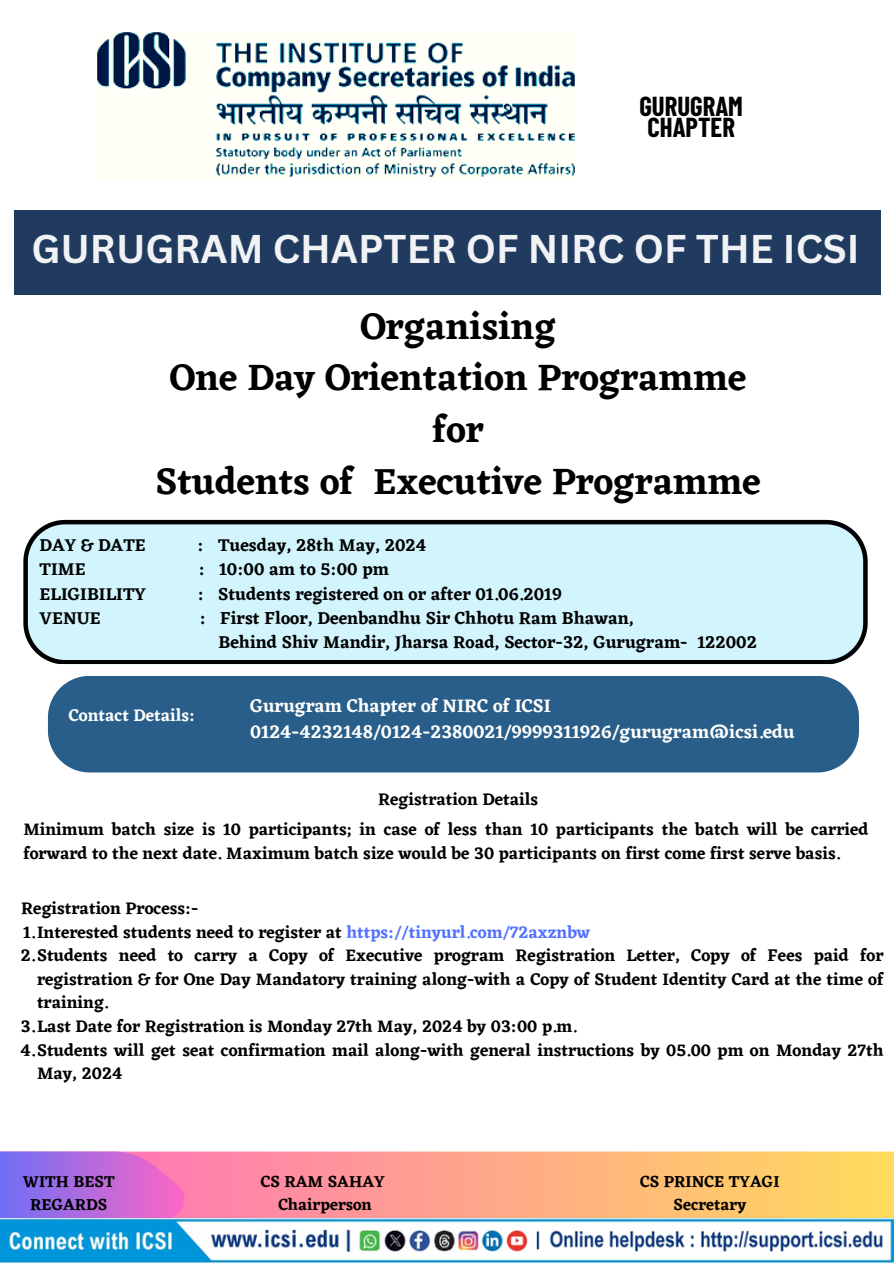
<style>
.page{position:relative;width:894px;height:1264px;background:#fff}
.page>*{position:absolute;margin:0;border:0;box-sizing:border-box;transform-origin:0 0}
.t1{font:700 39px "Canva Sans";color:#f1f2f4}
.t2{font:600 37.8px/51.6px "Eczar";color:#000;text-align:center}
.t3{font:700 26.85px/21.3px "Barlow Condensed";color:#000}
.t4{font:600 18.75px/25.8px "Eczar";color:#fffffe}
.t5{font:600 17.7px/24.3px "Eczar";color:#000}
.t6{font:600 17.25px/23.7px "Eczar";color:#000}
.t7{font:600 17.25px "Eczar";color:#fffffe}
.t8{font:600 16.5px/22.5px "Eczar";color:#000;text-align:center}
.s1{color:#5271ff}
</style>
<div class="page">
<img style="left:97px;top:32px;width:478px;height:146px">
<div style="left:14px;top:211px;width:866px;height:84px;background:#203b5f"></div>
<svg style="left:23px;top:520px;width:844px;height:144px;background:#c4e4ec"></svg>
<div style="left:48px;top:676px;width:810px;height:96px;background:#285e89"></div>
<svg style="left:185px;top:1151px;width:708px;height:67px;background:#ffae84"></svg>
<svg style="left:0;top:1151px;width:185px;height:67px;background:#b86dda"></svg>
<img style="left:0;top:1218px;width:893px;height:45px">
<p class="t3" style="left:639px;top:95px;width:105px">GURUGRAM<br>CHAPTER</p>
<h1 class="t1" style="left:31px;top:221px;width:829px">GURUGRAM CHAPTER OF NIRC OF THE ICSI</h1>
<h2 class="t2" style="left:155px;top:300px;width:606px">Organising<br>One Day Orientation Programme for<br>Students of Executive Programme</h2>
<h4 class="t5" style="left:40px;top:533px;width:108px">DAY &amp; DATE</h4>
<h4 class="t5" style="left:197px;top:533px;width:230px">: Tuesday, 28th May, 2024</h4>
<h4 class="t5" style="left:40px;top:557px;width:48px">TIME</h4>
<h4 class="t5" style="left:199px;top:557px;width:192px">: 10:00 am to 5:00 pm</h4>
<h4 class="t5" style="left:40px;top:581px;width:108px">ELIGIBILITY</h4>
<h4 class="t5" style="left:198px;top:581px;width:365px">: Students registered on or after 01.06.2019</h4>
<h4 class="t5" style="left:40px;top:605px;width:63px">VENUE</h4>
<h4 class="t5" style="left:218px;top:605px;width:540px;text-indent:-19px">: First Floor, Deenbandhu Sir Chhotu Ram Bhawan,<br>Behind Shiv Mandir, Jharsa Road, Sector-32, Gurugram- 122002</h4>
<h4 class="t7" style="left:69px;top:705px;width:128px">Contact Details:</h4>
<h4 class="t4" style="left:250px;top:692px;width:546px">Gurugram Chapter of NIRC of ICSI<br>0124-4232148/0124-2380021/9999311926/gurugram@icsi.edu</h4>
<h4 class="t6" style="left:378px;top:787px;width:161px">Registration Details</h4>
<h4 class="t6" style="left:23px;top:817px;width:846px">Minimum batch size is 10 participants; in case of less than 10 participants the batch will be carried forward to the next date. Maximum batch size would be 30 participants on first come first serve basis.</h4>
<h4 class="t6" style="left:21px;top:896px;width:179px">Registration Process:-</h4>
<p class="t6" style="left:23px;top:919px;width:568px">1.Interested students need to register at <span class="s1">https://tinyurl.com/72axznbw</span></p>
<p class="t6" style="left:37px;top:943px;width:847px;text-align:justify;text-indent:-16px">2.Students need to carry a Copy of Executive program Registration Letter, Copy of Fees paid for registration &amp; for One Day Mandatory training along-with a Copy of Student Identity Card at the time of training.</p>
<p class="t6" style="left:21px;top:1014px;width:557px">3.Last Date for Registration is Monday 27th May, 2024 by 03:00 p.m.</p>
<p class="t6" style="left:37px;top:1037px;width:847px;text-indent:-17px">4.Students will get seat confirmation mail along-with general instructions by 05.00 pm on Monday 27th<br>May, 2024</p>
<p class="t8" style="left:23px;top:1170px;width:93px">WITH BEST<br>REGARDS</p>
<p class="t8" style="left:261px;top:1170px;width:126px">CS RAM SAHAY</p>
<p class="t8" style="left:278px;top:1192px;width:95px">Chairperson</p>
<p class="t8" style="left:640px;top:1170px;width:141px">CS PRINCE TYAGI</p>
<p class="t8" style="left:673px;top:1192px;width:74px">Secretary</p>
</div>
